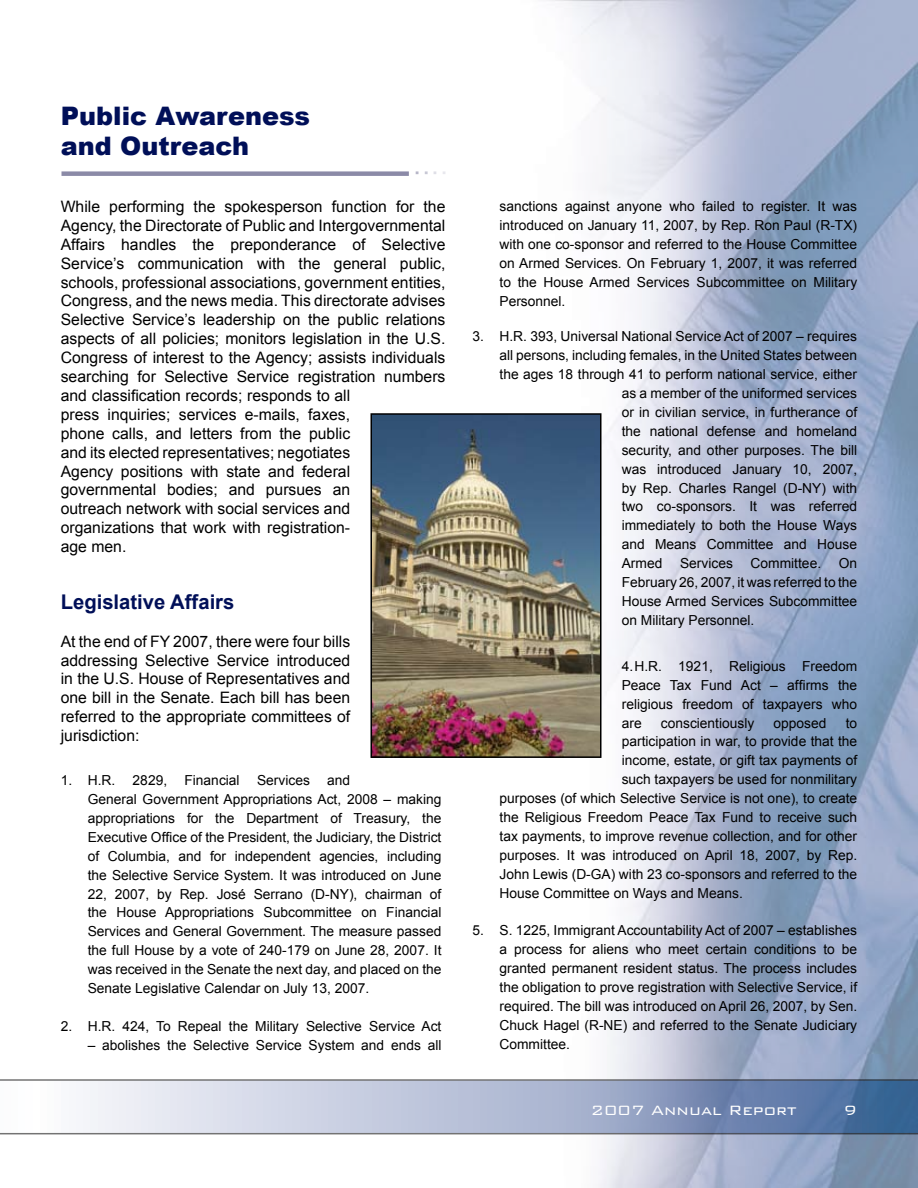
<style>
.page{position:relative;width:918px;height:1188px;background:#fff}
.page>*{position:absolute;margin:0;border:0;box-sizing:border-box;transform-origin:0 0}
.t1{font:900 25.5px/30.6px "Arial";color:#000f58}
.t2{font:700 20.25px "Arial";color:#000f58}
.t3{font:300 18px "Bank Gothic BT";color:#fff}
.t4{font:15.75px/18.9px "Arial";color:#000}
.t5{font:13.8px/18.9px "Arial";color:#000;text-align:justify}
</style>
<div class="page">
<img style="left:0;top:0;width:918px;height:1188px">
<svg style="left:0;top:1079px;width:918px;height:55px;background:#aab6cd"></svg>
<div style="left:62px;top:171px;width:347px;height:5px;background:#8b8aa7"></div>
<img style="left:373px;top:416px;width:226px;height:339px">
<div style="left:370px;top:413px;width:232px;height:345px;border:2px solid #000"></div>
<h1 class="t1" style="left:61px;top:99px;width:251px">Public Awareness and Outreach</h1>
<p class="t4" style="left:61px;top:197px;width:386px">While performing the spokesperson function for the Agency, the Directorate of Public and Intergovernmental Affairs handles the preponderance of Selective Service’s communication with the general public, schools, professional associations, government entities, Congress, and the news media. This directorate advises Selective Service’s leadership on the public relations aspects of all policies; monitors legislation in the U.S.<br>Congress of interest to the Agency; assists individuals searching for Selective Service registration numbers and classification records; responds to all<br>press inquiries; services e-mails, faxes,<br>phone calls, and letters from the public<br>and its elected representatives; negotiates<br>Agency positions with state and federal governmental bodies; and pursues an<br>outreach network with social services and organizations that work with registration-<br>age men.</p>
<h2 class="t2" style="left:61px;top:588px;width:175px">Legislative Affairs</h2>
<p class="t4" style="left:61px;top:632px;width:291px;text-align:justify">At the end of FY 2007, there were four bills addressing Selective Service introduced in the U.S. House of Representatives and one bill in the Senate. Each bill has been referred to the appropriate committees of jurisdiction:</p>
<p class="t5" style="left:61px;top:771px;width:56px">1. H.R.</p>
<p class="t5" style="left:133px;top:771px;width:36px">2829,</p>
<p class="t5" style="left:184px;top:771px;width:57px">Financial</p>
<p class="t5" style="left:257px;top:771px;width:54px">Services</p>
<p class="t5" style="left:88px;top:771px;width:355px;text-align:left;text-indent:239px">and<br>General Government Appropriations Act, 2008 – making appropriations for the Department of Treasury, the Executive Office of the President, the Judiciary, the District of Columbia, and for independent agencies, including the Selective Service System. It was introduced on June 22, 2007, by Rep. José Serrano (D-NY), chairman of the House Appropriations Subcommittee on Financial Services and General Government. The measure passed the full House by a vote of 240-179 on June 28, 2007. It was received in the Senate the next day, and placed on the Senate Legislative Calendar on July 13, 2007.</p>
<p class="t5" style="left:61px;top:1017px;width:382px">2. H.R. 424, To Repeal the Military Selective Service Act</p>
<p class="t5" style="left:88px;top:1036px;width:355px">– abolishes the Selective Service System and ends all</p>
<p class="t5" style="left:500px;top:197px;width:359px">sanctions against anyone who failed to register. It was introduced on January 11, 2007, by Rep. Ron Paul (R-TX) with one co-sponsor and referred to the House Committee on Armed Services. On February 1, 2007, it was referred to the House Armed Services Subcommittee on Military Personnel.</p>
<p class="t5" style="left:472px;top:327px;width:386px">3. H.R. 393, Universal National Service Act of 2007 – requires</p>
<p class="t5" style="left:500px;top:346px;width:359px">all persons, including females, in the United States between</p>
<p class="t5" style="left:500px;top:365px;width:359px">the ages 18 through 41 to perform national service, either</p>
<p class="t5" style="left:622px;top:384px;width:237px">as a member of the uniformed services</p>
<p class="t5" style="left:622px;top:403px;width:237px">or in civilian service, in furtherance of</p>
<p class="t5" style="left:622px;top:422px;width:237px">the national defense and homeland</p>
<p class="t5" style="left:622px;top:441px;width:237px">security, and other purposes. The bill</p>
<p class="t5" style="left:622px;top:460px;width:237px">was introduced January 10, 2007,</p>
<p class="t5" style="left:622px;top:478px;width:237px">by Rep. Charles Rangel (D-NY) with</p>
<p class="t5" style="left:622px;top:497px;width:237px">two co-sponsors. It was referred</p>
<p class="t5" style="left:622px;top:516px;width:237px">immediately to both the House Ways</p>
<p class="t5" style="left:622px;top:535px;width:237px">and Means Committee and House</p>
<p class="t5" style="left:622px;top:554px;width:42px">Armed</p>
<p class="t5" style="left:680px;top:554px;width:54px">Services</p>
<p class="t5" style="left:751px;top:554px;width:72px">Committee.</p>
<p class="t5" style="left:622px;top:554px;width:237px;text-indent:217px">On February 26, 2007, it was referred to the House Armed Services Subcommittee on Military Personnel.</p>
<p class="t5" style="left:622px;top:657px;width:237px">4.H.R. 1921, Religious Freedom Peace Tax Fund Act – affirms the religious freedom of taxpayers who are</p>
<p class="t5" style="left:661px;top:713px;width:95px">conscientiously</p>
<p class="t5" style="left:774px;top:713px;width:54px">opposed</p>
<p class="t5" style="left:846px;top:713px;width:13px">to</p>
<p class="t5" style="left:622px;top:732px;width:237px">participation in war, to provide that the</p>
<p class="t5" style="left:622px;top:751px;width:237px">income, estate, or gift tax payments of</p>
<p class="t5" style="left:622px;top:770px;width:237px">such taxpayers be used for nonmilitary</p>
<p class="t5" style="left:500px;top:789px;width:359px">purposes (of which Selective Service is not one), to create</p>
<p class="t5" style="left:500px;top:808px;width:359px">the Religious Freedom Peace Tax Fund to receive such</p>
<p class="t5" style="left:500px;top:827px;width:359px">tax payments, to improve revenue collection, and for other</p>
<p class="t5" style="left:500px;top:846px;width:359px">purposes. It was introduced on April 18, 2007, by Rep.</p>
<p class="t5" style="left:500px;top:865px;width:359px">John Lewis (D-GA) with 23 co-sponsors and referred to the</p>
<p class="t5" style="left:500px;top:884px;width:245px">House Committee on Ways and Means.</p>
<p class="t5" style="left:500px;top:921px;width:359px;text-indent:-27px">5. S. 1225, Immigrant Accountability Act of 2007 – establishes a process for aliens who meet certain conditions to be granted permanent resident status. The process includes the obligation to prove registration with Selective Service, if required. The bill was introduced on April 26, 2007, by Sen.<br>Chuck Hagel (R-NE) and referred to the Senate Judiciary Committee.</p>
<h3 class="t3" style="left:591px;top:1100px;width:208px">2007 Annual Report</h3>
<h3 class="t3" style="left:844px;top:1100px;width:15px">9</h3>
</div>
